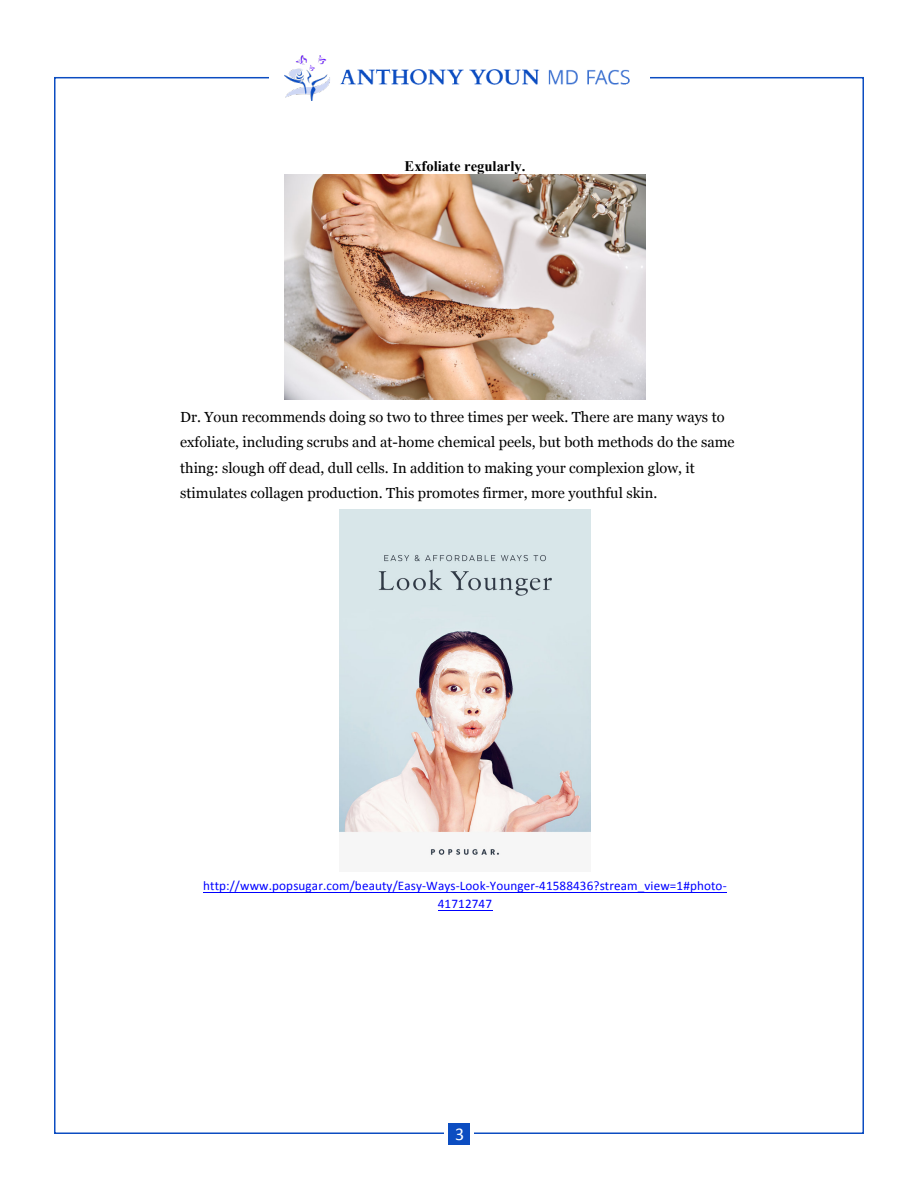
<style>
.page{position:relative;width:918px;height:1188px;background:#fff}
.page>*{position:absolute;margin:0;border:0;box-sizing:border-box;transform-origin:0 0}
.t1{font:18px "Calibri";color:#fff}
.t2{font:14.55px/25.5px "Georgia";color:#000}
.t3{font:700 14.55px "Times New Roman";color:#000}
.t4{font:13.2px/17.9px "Calibri";letter-spacing:.01em;color:#00f;text-align:center}
</style>
<div class="page">
<img style="left:284px;top:55px;width:346px;height:46px">
<div style="left:448px;top:1123px;width:22px;height:22px;background:#0c4dc1"></div>
<hr style="left:203px;top:892px;width:524px;height:1px;background:#00f">
<hr style="left:438px;top:910px;width:54px;height:1px;background:#00f">
<img style="left:284px;top:174px;width:361px;height:225px">
<img style="left:340px;top:510px;width:250px;height:346px">
<p class="t3" style="left:405px;top:156px;width:122px">Exfoliate regularly.</p>
<p class="t2" style="left:180px;top:403px;width:556px">Dr. Youn recommends doing so two to three times per week. There are many ways to exfoliate, including scrubs and at-home chemical peels, but both methods do the same thing: slough off dead, dull cells. In addition to making your complexion glow, it stimulates collagen production. This promotes firmer, more youthful skin.</p>
<p class="t4" style="left:203px;top:877px;width:525px">http://www.popsugar.com/beauty/Easy-Ways-Look-Younger-41588436?stream_view=1#photo-<br>41712747</p>
<p class="t1" style="left:455px;top:1123px;width:11px">3</p>
</div>
